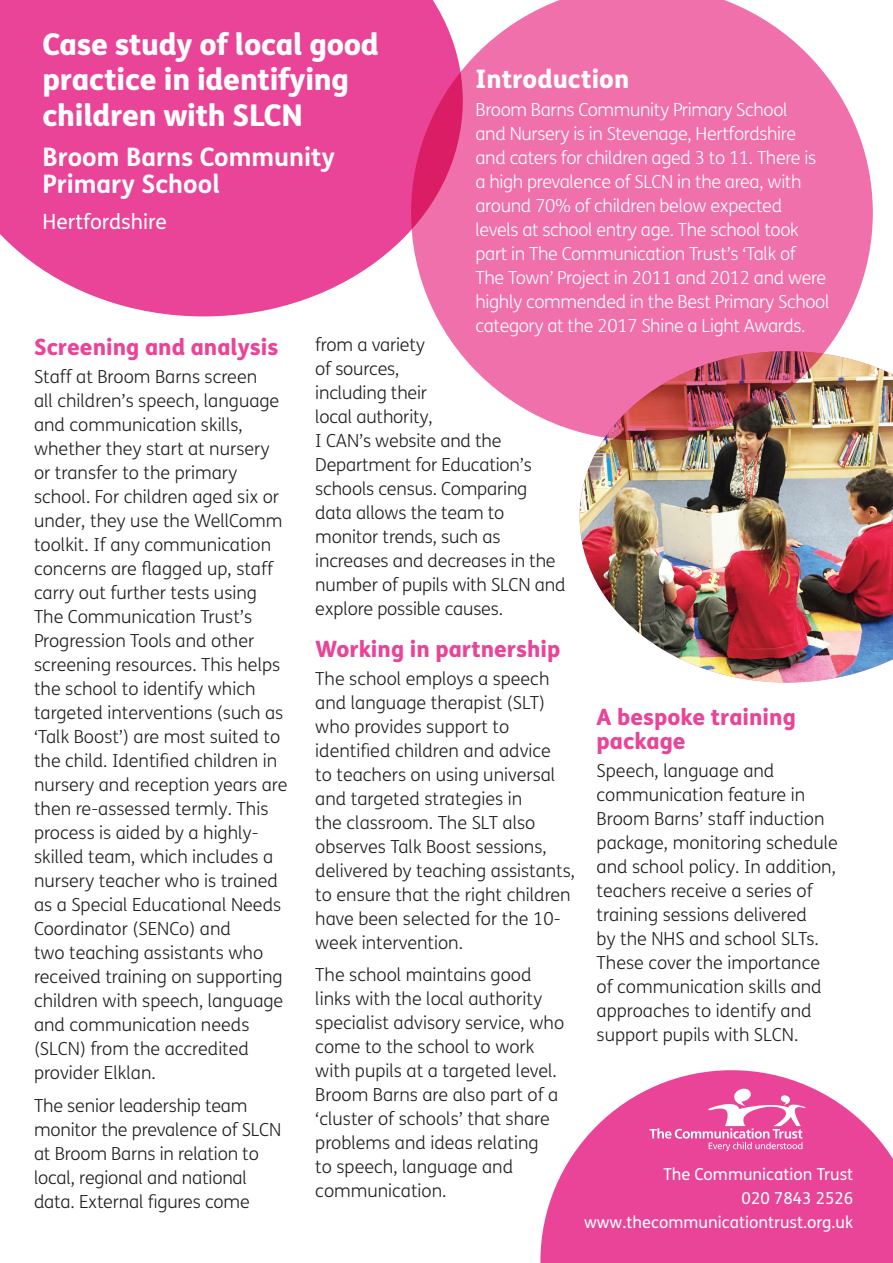
<style>
.page{position:relative;width:893px;height:1263px;background:#fff}
.page>*{position:absolute;margin:0;border:0;box-sizing:border-box;transform-origin:0 0}
.t1{font:800 30px/35.2px "FS Me";letter-spacing:-.01em;color:#fff}
.t2{font:700 25.5px/27px "FS Me";color:#fff}
.t3{font:800 25.5px "FS Me";color:#fff}
.t4{font:800 22.5px/24px "FS Me";color:#ea4498}
.t5{font:21px "FS Me";color:#fff}
.t6{font:300 18px/24px "FS Me";color:#231f20}
.t7{font:300 18px/24px "FS Me";letter-spacing:-.02em;color:#fff}
.t8{font:16.5px/24px "FS Me";color:#fff;text-align:right}
</style>
<div class="page">
<svg style="left:0;top:0;width:411px;height:316px;background:#eb53a0"></svg>
<svg style="left:411px;top:0;width:462px;height:432px;background:#f080b4"></svg>
<svg style="left:540px;top:1070px;width:353px;height:193px;fill:#ea4498"></svg>
<svg style="left:649px;top:1089px;width:157px;height:62px;background:#ed66aa"></svg>
<img style="left:580px;top:351px;width:313px;height:331px">
<h1 class="t1" style="left:43px;top:26px;width:338px">Case study of local good practice in identifying children with SLCN</h1>
<h2 class="t2" style="left:43px;top:142px;width:294px">Broom Barns Community<br>Primary School</h2>
<p class="t5" style="left:43px;top:207px;width:126px">Hertfordshire</p>
<h2 class="t3" style="left:476px;top:59px;width:155px">Introduction</h2>
<p class="t7" style="left:476px;top:98px;width:355px">Broom Barns Community Primary School<br>and Nursery is in Stevenage, Hertfordshire and caters for children aged 3 to 11. There is a high prevalence of SLCN in the area, with around 70% of children below expected levels at school entry age. The school took part in The Communication Trust’s ‘Talk of<br>The Town’ Project in 2011 and 2012 and were highly commended in the Best Primary School category at the 2017 Shine a Light Awards.</p>
<p class="t6" style="left:315px;top:333px;width:252px">from a variety<br>of sources,<br>including their<br>local authority,<br>I CAN’s website and the<br>Department for Education’s schools census. Comparing data allows the team to monitor trends, such as increases and decreases in the number of pupils with SLCN and explore possible causes.</p>
<p class="t4" style="left:315px;top:635px;width:247px">Working in partnership</p>
<p class="t6" style="left:315px;top:666px;width:261px">The school employs a speech and language therapist (SLT) who provides support to identified children and advice<br>to teachers on using universal and targeted strategies in<br>the classroom. The SLT also observes Talk Boost sessions, delivered by teaching assistants, to ensure that the right children have been selected for the 10- week intervention.</p>
<p class="t6" style="left:315px;top:962px;width:250px">The school maintains good links with the local authority specialist advisory service, who come to the school to work with pupils at a targeted level.<br>Broom Barns are also part of a ‘cluster of schools’ that share problems and ideas relating<br>to speech, language and communication.</p>
<p class="t4" style="left:34px;top:334px;width:246px">Screening and analysis</p>
<p class="t6" style="left:34px;top:364px;width:255px">Staff at Broom Barns screen<br>all children’s speech, language and communication skills, whether they start at nursery or transfer to the primary school. For children aged six or under, they use the WellComm toolkit. If any communication concerns are flagged up, staff carry out further tests using<br>The Communication Trust’s<br>Progression Tools and other screening resources. This helps the school to identify which targeted interventions (such as ‘Talk Boost’) are most suited to the child. Identified children in nursery and reception years are then re-assessed termly. This process is aided by a highly&shy;skilled team, which includes a nursery teacher who is trained as a Special Educational Needs<br>Coordinator (SENCo) and<br>two teaching assistants who received training on supporting children with speech, language and communication needs (SLCN) from the accredited provider Elklan.</p>
<p class="t6" style="left:34px;top:1093px;width:249px">The senior leadership team monitor the prevalence of SLCN at Broom Barns in relation to local, regional and national data. External figures come</p>
<p class="t4" style="left:597px;top:703px;width:201px">A bespoke training package</p>
<p class="t6" style="left:597px;top:758px;width:243px">Speech, language and communication feature in<br>Broom Barns’ staff induction package, monitoring schedule and school policy. In addition, teachers receive a series of training sessions delivered<br>by the NHS and school SLTs.<br>These cover the importance of communication skills and approaches to identify and support pupils with SLCN.</p>
<p class="t8" style="left:584px;top:1161px;width:271px">The Communication Trust<br>020 7843 2526 www.thecommunicationtrust.org.uk</p>
</div>
